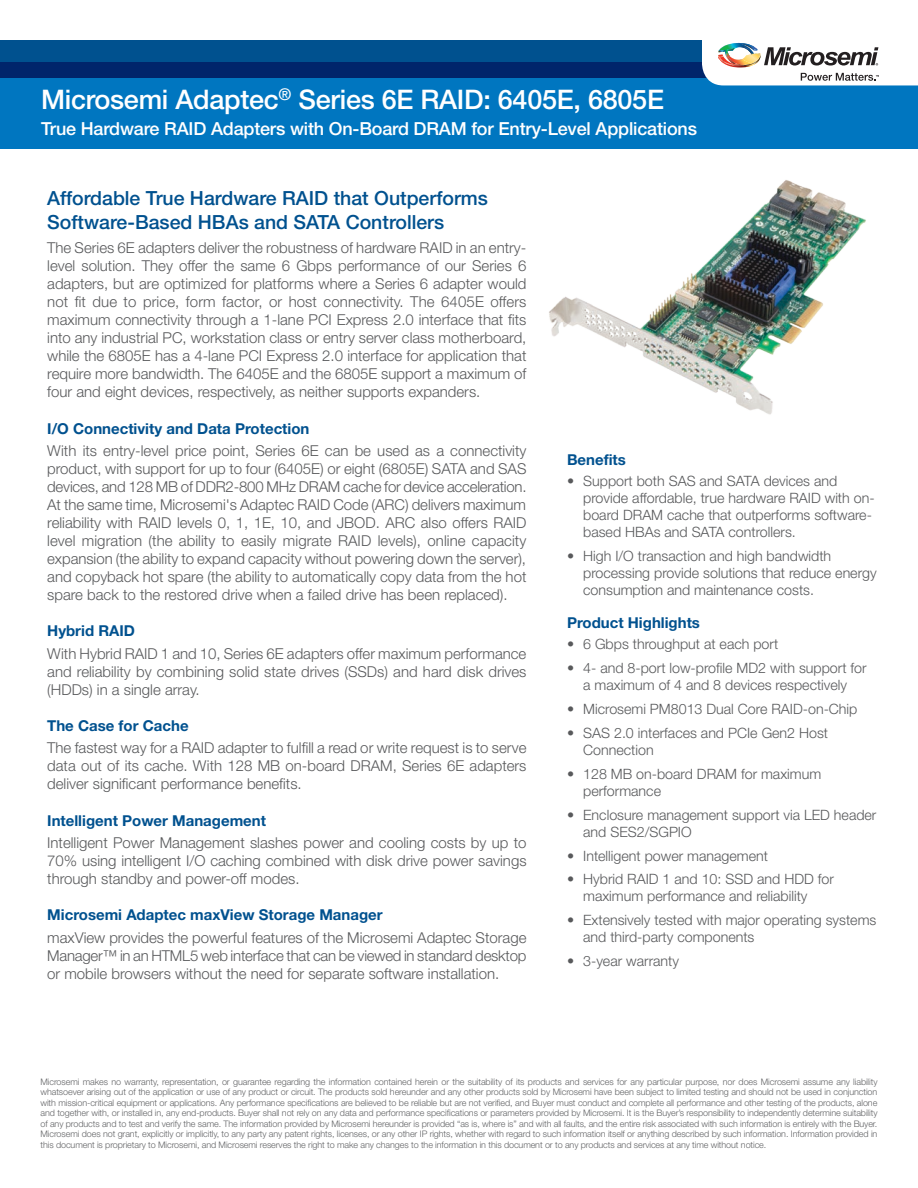
<style>
.page{position:relative;width:918px;height:1188px;background:#fff}
.page>*{position:absolute;margin:0;border:0;box-sizing:border-box;transform-origin:0 0}
.t1{font:500 27px "Helvetica Neue LT Std";letter-spacing:-.01em;color:#fff}
.t2{font:500 19.5px/23.4px "Helvetica Neue LT Std";color:#00518f}
.t3{font:500 18px "Helvetica Neue LT Std";letter-spacing:-.01em;color:#fff}
.t4{font:300 15px/18px "Helvetica Neue LT Std";color:#58595b;text-align:justify}
.t5{font:700 15px "Helvetica Neue LT Std";color:#00518f}
.t6{font:300 14.25px/17.1px "Helvetica Neue LT Std";color:#58595b}
.t7{font:300 9px/10.5px "Helvetica Neue LT Std";letter-spacing:-.01em;color:#636466;text-align:justify}
</style>
<div class="page">
<div style="left:0;top:62px;width:918px;height:86px;background:#0076c0"></div>
<svg style="left:0;top:40px;width:702px;height:38px;fill:#00518f"></svg>
<svg style="left:702px;top:42px;width:216px;height:43px"></svg>
<img style="left:549px;top:180px;width:317px;height:235px">
<h1 class="t1" style="left:41px;top:84px;width:624px">Microsemi Adaptec<sup>®</sup> Series 6E RAID: 6405E, 6805E</h1>
<p class="t3" style="left:41px;top:118px;width:657px">True Hardware RAID Adapters with On-Board DRAM for Entry-Level Applications</p>
<h2 class="t2" style="left:47px;top:186px;width:442px">Affordable True Hardware RAID that Outperforms<br>Software-Based HBAs and SATA Controllers</h2>
<p class="t4" style="left:47px;top:239px;width:481px">The Series 6E adapters deliver the robustness of hardware RAID in an entry&shy;level solution. They offer the same 6 Gbps performance of our Series 6 adapters, but are optimized for platforms where a Series 6 adapter would not fit due to price, form factor, or host connectivity. The 6405E offers maximum connectivity through a 1-lane PCI Express 2.0 interface that fits into any industrial PC, workstation class or entry server class motherboard, while the 6805E has a 4-lane PCI Express 2.0 interface for application that require more bandwidth. The 6405E and the 6805E support a maximum of four and eight devices, respectively, as neither supports expanders.</p>
<p class="t5" style="left:47px;top:419px;width:264px">I/O Connectivity and Data Protection</p>
<p class="t4" style="left:47px;top:441px;width:481px">With its entry-level price point, Series 6E can be used as a connectivity product, with support for up to four (6405E) or eight (6805E) SATA and SAS devices, and 128 MB of DDR2-800 MHz DRAM cache for device acceleration.<br>At the same time, Microsemi's Adaptec RAID Code (ARC) delivers maximum reliability with RAID levels 0, 1, 1E, 10, and JBOD. ARC also offers RAID level migration (the ability to easily migrate RAID levels), online capacity expansion (the ability to expand capacity without powering down the server), and copyback hot spare (the ability to automatically copy data from the hot spare back to the restored drive when a failed drive has been replaced).</p>
<p class="t5" style="left:47px;top:622px;width:89px">Hybrid RAID</p>
<p class="t4" style="left:47px;top:644px;width:481px">With Hybrid RAID 1 and 10, Series 6E adapters offer maximum performance and reliability by combining solid state drives (SSDs) and hard disk drives (HDDs) in a single array.</p>
<p class="t5" style="left:47px;top:716px;width:143px">The Case for Cache</p>
<p class="t4" style="left:47px;top:739px;width:481px">The fastest way for a RAID adapter to fulfill a read or write request is to serve data out of its cache. With 128 MB on-board DRAM, Series 6E adapters deliver significant performance benefits.</p>
<p class="t5" style="left:47px;top:811px;width:220px">Intelligent Power Management</p>
<p class="t4" style="left:47px;top:833px;width:481px">Intelligent Power Management slashes power and cooling costs by up to 70% using intelligent I/O caching combined with disk drive power savings through standby and power-off modes.</p>
<p class="t5" style="left:47px;top:906px;width:337px">Microsemi Adaptec maxView Storage Manager</p>
<p class="t4" style="left:47px;top:928px;width:481px">maxView provides the powerful features of the Microsemi Adaptec Storage Manager™ in an HTML5 web interface that can be viewed in standard desktop or mobile browsers without the need for separate software installation.</p>
<p class="t5" style="left:567px;top:450px;width:60px">Benefits</p>
<p class="t6" style="left:583px;top:472px;width:293px;text-indent:-16px">• Support both SAS and SATA devices and provide affordable, true hardware RAID with on&shy;board DRAM cache that outperforms software&shy;based HBAs and SATA controllers.</p>
<p class="t6" style="left:583px;top:547px;width:295px;text-indent:-16px">• High I/O transaction and high bandwidth processing provide solutions that reduce energy consumption and maintenance costs.</p>
<p class="t5" style="left:567px;top:613px;width:135px">Product Highlights</p>
<p class="t6" style="left:567px;top:635px;width:213px">• 6 Gbps throughput at each port</p>
<p class="t6" style="left:567px;top:659px;width:301px;text-align:center">• 4- and 8-port low-profile MD2 with support for a maximum of 4 and 8 devices respectively</p>
<p class="t6" style="left:567px;top:700px;width:292px">• Microsemi PM8013 Dual Core RAID-on-Chip</p>
<p class="t6" style="left:583px;top:724px;width:246px;text-indent:-16px">• SAS 2.0 interfaces and PCIe Gen2 Host<br>Connection</p>
<p class="t6" style="left:583px;top:765px;width:240px;text-indent:-16px">• 128 MB on-board DRAM for maximum performance</p>
<p class="t6" style="left:583px;top:806px;width:295px;text-indent:-16px">• Enclosure management support via LED header and SES2/SGPIO</p>
<p class="t6" style="left:567px;top:847px;width:202px">• Intelligent power management</p>
<p class="t6" style="left:583px;top:870px;width:252px;text-indent:-16px">• Hybrid RAID 1 and 10: SSD and HDD for maximum performance and reliability</p>
<p class="t6" style="left:583px;top:911px;width:295px;text-indent:-16px">• Extensively tested with major operating systems and third-party components</p>
<p class="t6" style="left:567px;top:952px;width:114px">• 3-year warranty</p>
<p class="t7" style="left:40px;top:1076px;width:839px">Microsemi makes no warranty, representation, or guarantee regarding the information contained herein or the suitability of its products and services for any particular purpose, nor does Microsemi assume any liability whatsoever arising out of the application or use of any product or circuit. The products sold hereunder and any other products sold by Microsemi have been subject to limited testing and should not be used in conjunction with mission-critical equipment or applications. Any performance specifications are believed to be reliable but are not verified, and Buyer must conduct and complete all performance and other testing of the products, alone and together with, or installed in, any end-products. Buyer shall not rely on any data and performance specifications or parameters provided by Microsemi. It is the Buyer’s responsibility to independently determine suitability of any products and to test and verify the same. The information provided by Microsemi hereunder is provided “as is, where is” and with all faults, and the entire risk associated with such information is entirely with the Buyer.<br>Microsemi does not grant, explicitly or implicitly, to any party any patent rights, licenses, or any other IP rights, whether with regard to such information itself or anything described by such information. Information provided in this document is proprietary to Microsemi, and Microsemi reserves the right to make any changes to the information in this document or to any products and services at any time without notice.</p>
</div>
